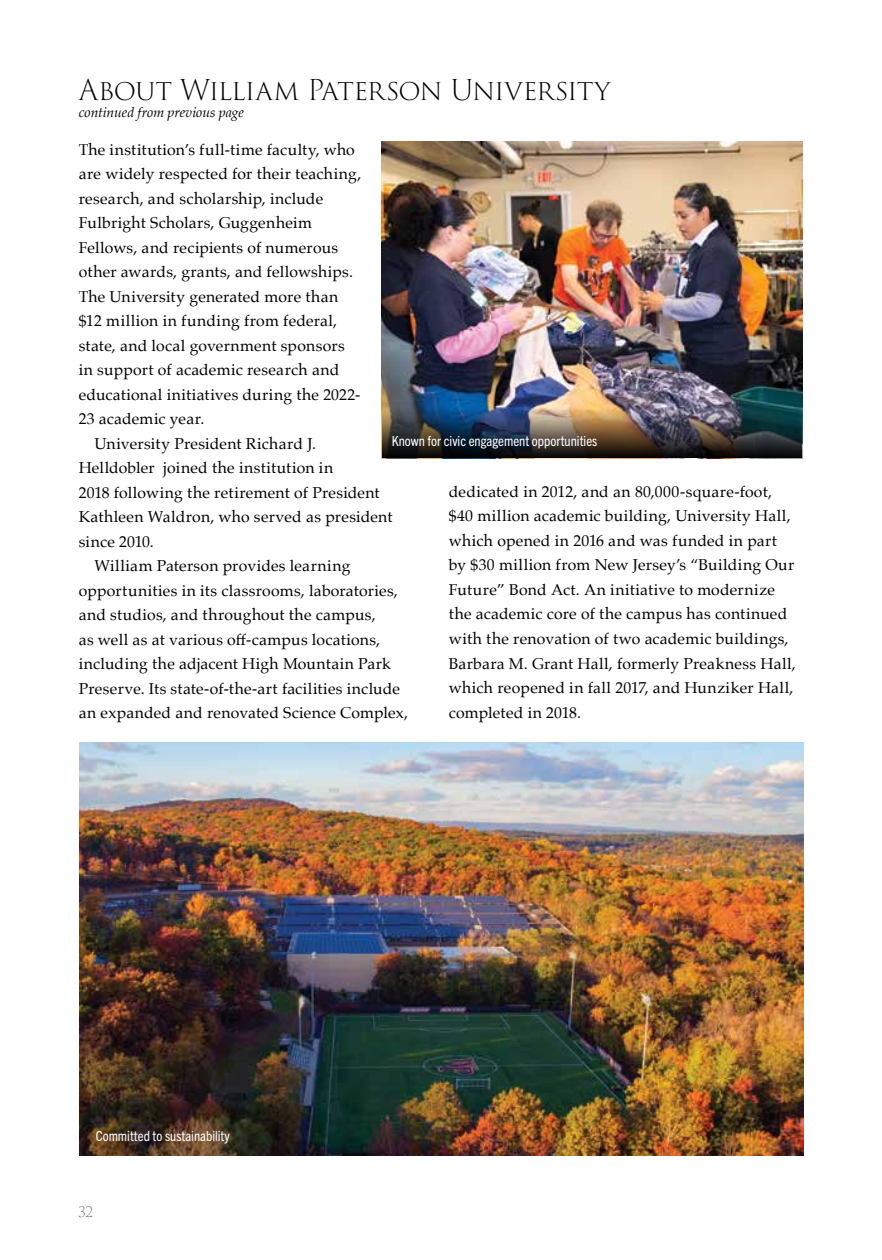
<style>
.page{position:relative;width:882px;height:1260px;background:#fff}
.page>*{position:absolute;margin:0;border:0;box-sizing:border-box;transform-origin:0 0}
.t1{font:300 28px "Trajan Pro 3";letter-spacing:-.035em;color:#000}
.t2{font:15.75px/24.5px "Palatino";letter-spacing:.015em;color:#000}
.t3{font:condensed 14px "Trade Gothic Next LT Pro";color:#fff}
.t4{font:italic 14px "Palatino";color:#000}
.t5{font:200 14px "Trajan Pro 3";color:#000}
</style>
<div class="page">
<img style="left:79px;top:742px;width:724px;height:414px">
<img style="left:382px;top:142px;width:421px;height:316px">
<img style="left:382px;top:406px;width:419px;height:52px">
<h1 class="t1" style="left:79px;top:71px;width:533px">About William Paterson University</h1>
<p class="t4" style="left:79px;top:100px;width:167px">continued from previous page</p>
<p class="t2" style="left:79px;top:137px;width:278px">The institution’s full-time faculty, who</p>
<p class="t2" style="left:79px;top:162px;width:284px">are widely respected for their teaching,</p>
<p class="t2" style="left:79px;top:186px;width:246px">research, and scholarship, include</p>
<p class="t2" style="left:79px;top:211px;width:235px">Fulbright Scholars, Guggenheim</p>
<p class="t2" style="left:79px;top:235px;width:261px">Fellows, and recipients of numerous</p>
<p class="t2" style="left:79px;top:260px;width:276px">other awards, grants, and fellowships.</p>
<p class="t2" style="left:79px;top:284px;width:261px">The University generated more than</p>
<p class="t2" style="left:79px;top:309px;width:260px">$12 million in funding from federal,</p>
<p class="t2" style="left:79px;top:333px;width:267px">state, and local government sponsors</p>
<p class="t2" style="left:79px;top:358px;width:262px">in support of academic research and</p>
<p class="t2" style="left:79px;top:382px;width:283px">educational initiatives during the 2022-</p>
<p class="t2" style="left:79px;top:407px;width:127px">23 academic year.</p>
<p class="t2" style="left:94px;top:431px;width:223px">University President Richard J.</p>
<p class="t2" style="left:79px;top:456px;width:256px">Helldobler joined the institution in</p>
<p class="t2" style="left:79px;top:480px;width:302px">2018 following the retirement of President</p>
<p class="t2" style="left:79px;top:505px;width:315px">Kathleen Waldron, who served as president</p>
<p class="t2" style="left:79px;top:529px;width:77px">since 2010.</p>
<p class="t2" style="left:94px;top:554px;width:258px">William Paterson provides learning</p>
<p class="t2" style="left:79px;top:578px;width:321px">opportunities in its classrooms, laboratories,</p>
<p class="t2" style="left:79px;top:603px;width:298px">and studios, and throughout the campus,</p>
<p class="t2" style="left:79px;top:627px;width:303px">as well as at various off-campus locations,</p>
<p class="t2" style="left:79px;top:652px;width:314px">including the adjacent High Mountain Park</p>
<p class="t2" style="left:79px;top:676px;width:323px">Preserve. Its state-of-the-art facilities include</p>
<p class="t2" style="left:79px;top:701px;width:331px">an expanded and renovated Science Complex,</p>
<p class="t3" style="left:392px;top:431px;width:207px">Known for civic engagement opportunities</p>
<p class="t2" style="left:449px;top:479px;width:349px">dedicated in 2012, and an 80,000-square-foot, $40 million academic building, University Hall, which opened in 2016 and was funded in part by $30 million from New Jersey’s “Building Our Future” Bond Act. An initiative to modernize the academic core of the campus has continued with the renovation of two academic buildings, Barbara M. Grant Hall, formerly Preakness Hall, which reopened in fall 2017, and Hunziker Hall, completed in 2018.</p>
<p class="t3" style="left:96px;top:1127px;width:136px">Committed to sustainability</p>
<p class="t5" style="left:78px;top:1203px;width:16px">32</p>
</div>
